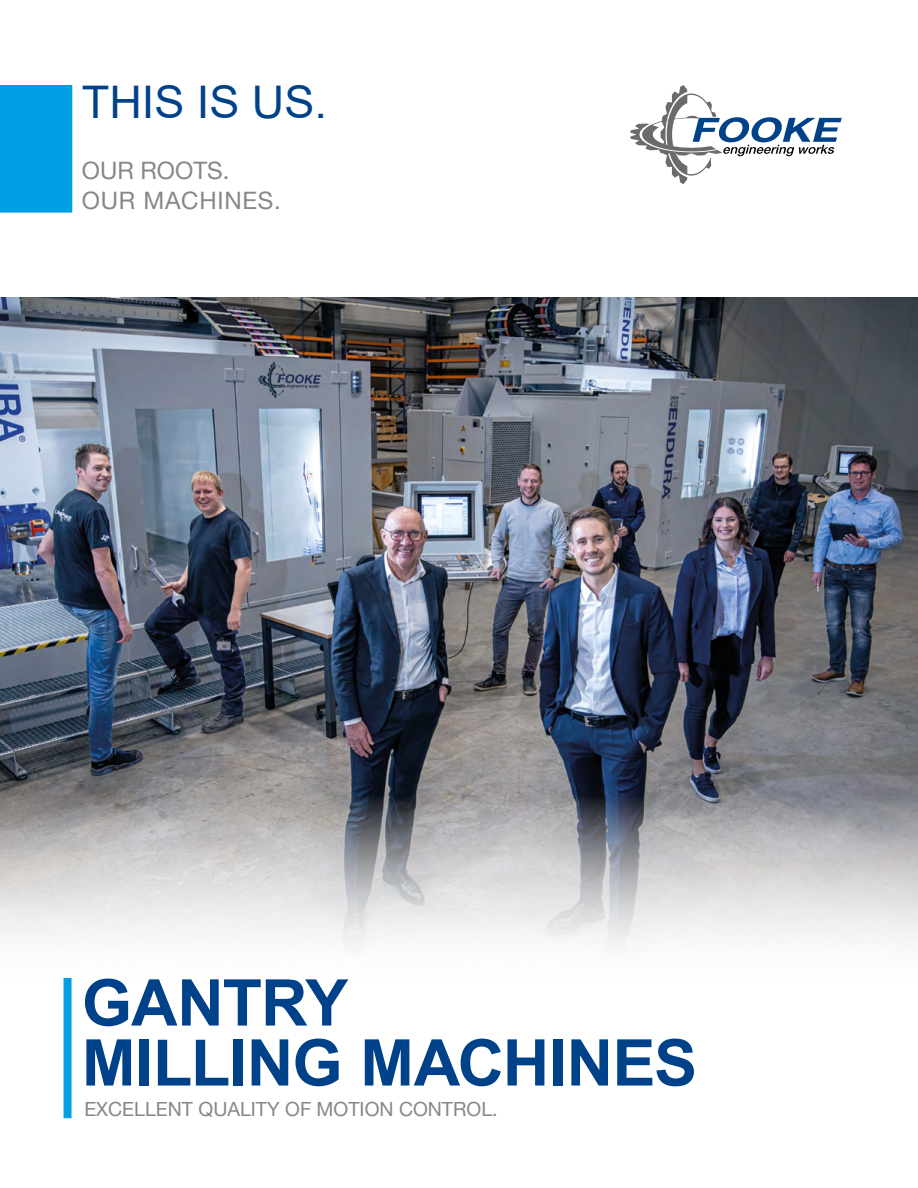
<style>
.page{position:relative;width:918px;height:1188px;background:#fff}
.page>*{position:absolute;margin:0;border:0;box-sizing:border-box;transform-origin:0 0}
.t1{font:700 64.5px/60px "Arial";letter-spacing:-.015em;color:#004289}
.t2{font:45px "Arial";color:#004289}
.t3{font:24px/30px "Helvetica Neue";letter-spacing:.03em;color:#878787}
.t4{font:19.5px "Helvetica Neue";color:#878787}
</style>
<div class="page">
<img style="left:0;top:298px;width:918px;height:496px">
<svg style="left:630px;top:85px;width:212px;height:99px"></svg>
<div style="left:0;top:85px;width:72px;height:128px;background:#009fe3"></div>
<svg style="left:0;top:794px;width:918px;height:192px"></svg>
<div style="left:64px;top:978px;width:8px;height:140px;background:#009fe3;border:1px solid #009fe3"></div>
<h2 class="t2" style="left:82px;top:71px;width:247px">THIS IS US.</h2>
<p class="t3" style="left:82px;top:157px;width:200px">OUR ROOTS.<br>OUR MACHINES.</p>
<h1 class="t1" style="left:82px;top:974px;width:617px">GANTRY<br>MILLING MACHINES</h1>
<p class="t4" style="left:84px;top:1095px;width:415px">EXCELLENT QUALITY OF MOTION CONTROL.</p>
</div>
